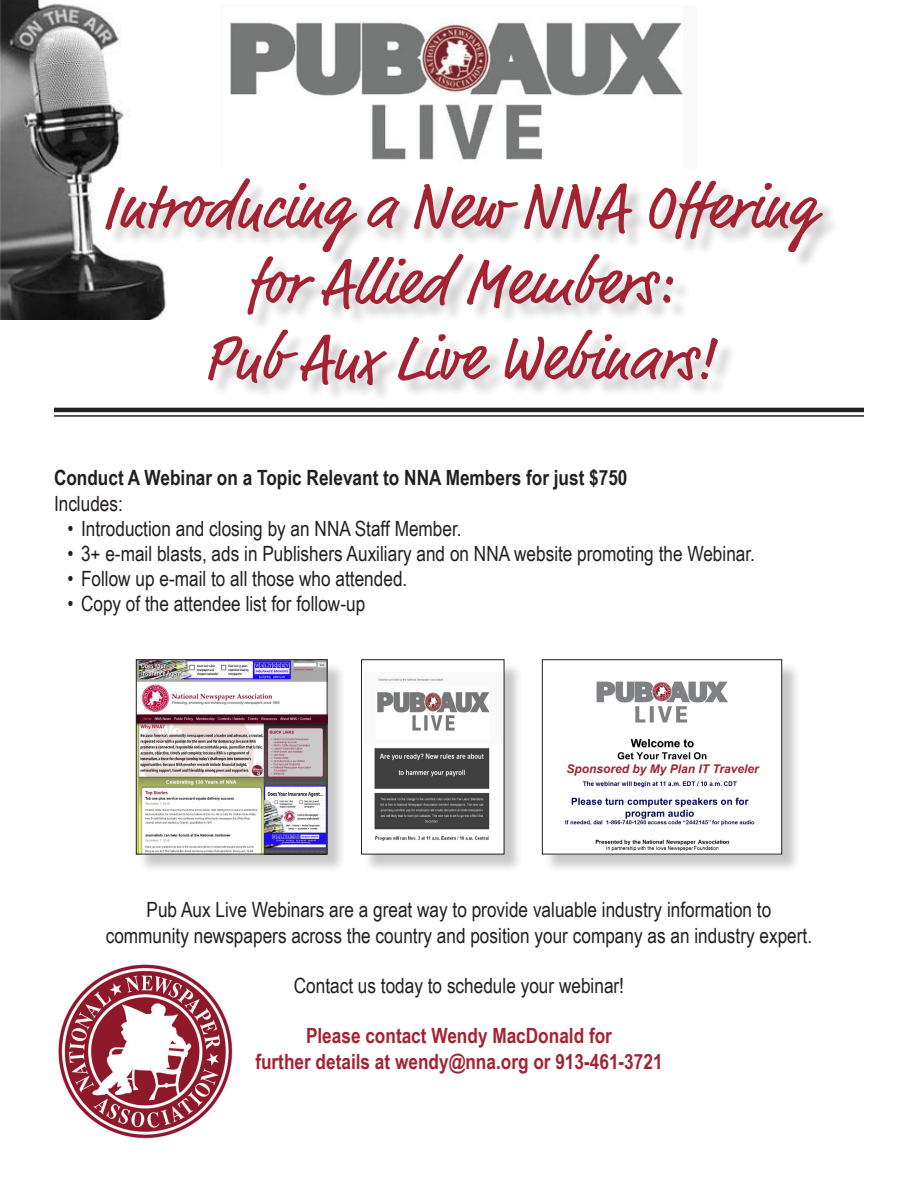
<style>
.page{position:relative;width:918px;height:1188px;background:#fff}
.page>*{position:absolute;margin:0;border:0;box-sizing:border-box;transform-origin:0 0}
.t1{font:63px "Market OT";color:#a32332}
.t2{font:21px "Arial Narrow";color:#231f20}
.t3{font:700 21px "Arial Narrow";color:#a32332}
.t4{font:700 21px "Arial Narrow";color:#231f20}
.t5{font:italic 700 12px "Arial";color:#a32332}
</style>
<div class="page">
<hr style="left:54px;top:408px;width:810px;height:4px;background:#231f20">
<hr style="left:54px;top:415px;width:810px;height:2px;background:#231f20">
<img style="left:59px;top:964px;width:173px;height:174px">
<div style="left:138px;top:662px;width:208px;height:211px;background:#231f20;opacity:.24"></div>
<img style="left:138px;top:662px;width:187px;height:190px">
<div style="left:136px;top:660px;width:191px;height:194px;border:1px solid #231f20"></div>
<div style="left:364px;top:662px;width:159px;height:211px;background:#231f20;opacity:.24"></div>
<div style="left:361px;top:660px;width:143px;height:194px;background:#fff"></div>
<img style="left:374px;top:678px;width:116px;height:163px">
<div style="left:544px;top:662px;width:256px;height:211px;background:#231f20;opacity:.24"></div>
<div style="left:542px;top:660px;width:240px;height:194px;background:#fff"></div>
<img style="left:565px;top:681px;width:190px;height:170px">
<div style="left:542px;top:660px;width:240px;height:194px;border:1px solid #231f20"></div>
<img style="left:0;top:0;width:130px;height:319px">
<img style="left:230px;top:22px;width:454px;height:138px">
<div style="left:108px;top:181px;width:733px;height:222px;background:#231f20;opacity:.24"></div>
<p class="t1" style="left:102px;top:170px;width:715px">Introducing a New NNA Offering</p>
<p class="t1" style="left:247px;top:245px;width:426px">for Allied Members:</p>
<p class="t1" style="left:203px;top:321px;width:513px">Pub Aux Live Webinars!</p>
<p class="t4" style="left:54px;top:462px;width:575px">Conduct A Webinar on a Topic Relevant to NNA Members for just $750</p>
<p class="t2" style="left:54px;top:488px;width:70px">Includes:</p>
<p class="t2" style="left:68px;top:513px;width:396px">• Introduction and closing by an NNA Staff Member.</p>
<p class="t2" style="left:68px;top:538px;width:689px">• 3+ e-mail blasts, ads in Publishers Auxiliary and on NNA website promoting the Webinar.</p>
<p class="t2" style="left:68px;top:563px;width:341px">• Follow up e-mail to all those who attended.</p>
<p class="t2" style="left:68px;top:589px;width:299px">• Copy of the attendee list for follow-up</p>
<p class="t5" style="left:566px;top:761px;width:194px">Sponsored by My Plan IT Traveler</p>
<p class="t2" style="left:147px;top:895px;width:626px">Pub Aux Live Webinars are a great way to provide valuable industry information to</p>
<p class="t2" style="left:106px;top:920px;width:708px">community newspapers across the country and position your company as an industry expert.</p>
<p class="t2" style="left:294px;top:970px;width:332px">Contact us today to schedule your webinar!</p>
<p class="t3" style="left:306px;top:1020px;width:307px">Please contact Wendy MacDonald for</p>
<p class="t3" style="left:255px;top:1045px;width:409px">further details at wendy@nna.org or 913-461-3721</p>
</div>
